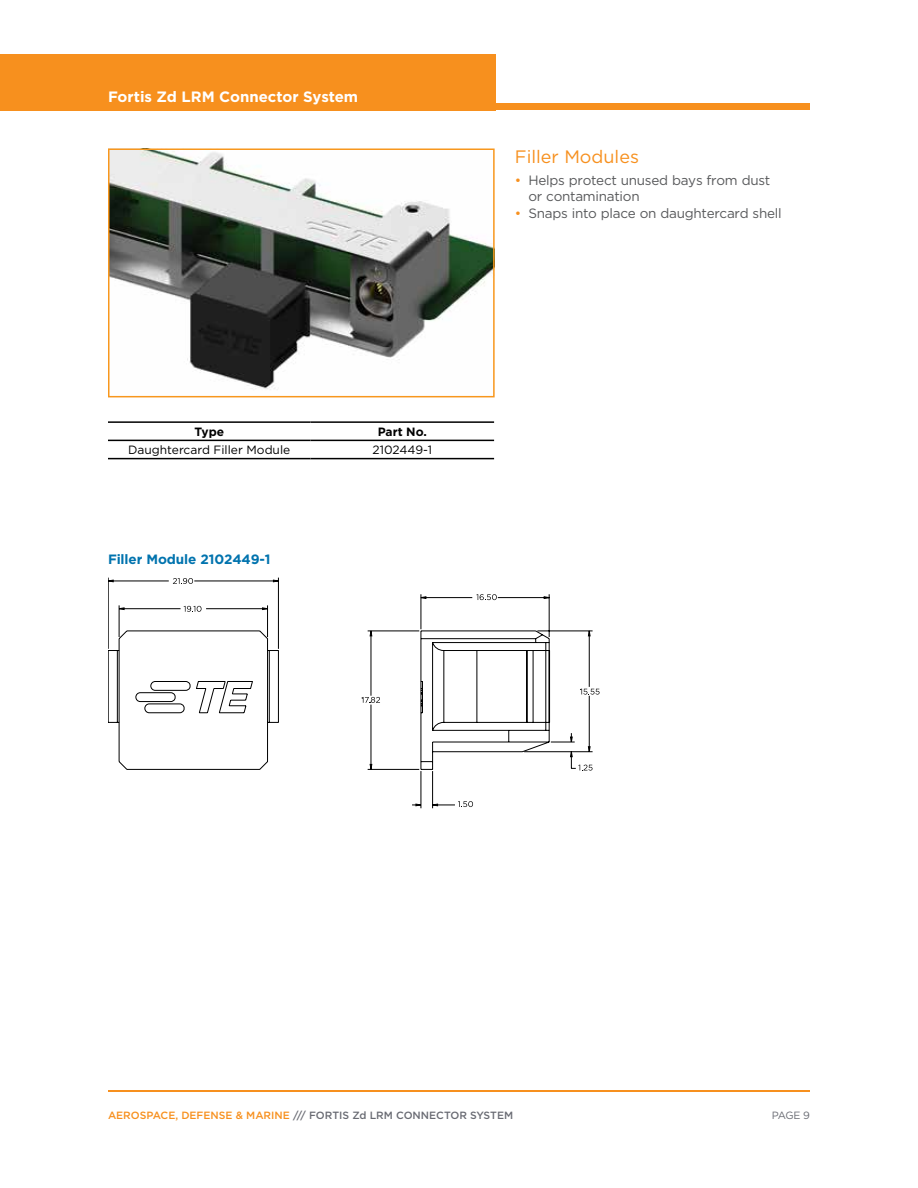
<style>
.page{position:relative;width:918px;height:1188px;background:#fff}
.page>*{position:absolute;margin:0;border:0;box-sizing:border-box;transform-origin:0 0}
.t1{font:18px "Gotham";color:#f7901e}
.t2{font:700 15px "Gotham";color:#fff}
.t3{font:13.5px/16.5px "Gotham";letter-spacing:-.02em;color:#58595b}
.t4{font:700 13.5px "Gotham";letter-spacing:-.01em;color:#0073ae}
.t5{font:12px "Gotham";color:#000}
.t6{font:700 12px "Gotham";color:#000}
.t7{font:500 10.5px "Gotham";color:#696b73}
.t8{font:10.5px "Gotham";color:#696b73}
.s1{color:#f7901e}
</style>
<div class="page">
<hr style="left:108px;top:1090px;width:702px;height:1px;background:#f7901e">
<div style="left:0;top:54px;width:495px;height:56px;background:#f7901e"></div>
<div style="left:0;top:104px;width:810px;height:6px;background:#f7901e"></div>
<img style="left:111px;top:151px;width:381px;height:238px">
<div style="left:108px;top:148px;width:387px;height:249px;border:2px solid #f8971d"></div>
<svg style="left:108px;top:578px;width:485px;height:230px"></svg>
<svg style="left:173px;top:578px;width:20px;height:6px"></svg>
<svg style="left:184px;top:606px;width:18px;height:6px"></svg>
<svg style="left:476px;top:594px;width:21px;height:6px"></svg>
<svg style="left:458px;top:801px;width:15px;height:6px"></svg>
<svg style="left:578px;top:765px;width:15px;height:6px"></svg>
<svg style="left:362px;top:689px;width:238px;height:14px"></svg>
<hr style="left:108px;top:458px;width:202px;height:1px;background:#000">
<hr style="left:310px;top:458px;width:184px;height:1px;background:#000">
<hr style="left:108px;top:421px;width:202px;height:2px;background:#000">
<hr style="left:310px;top:421px;width:184px;height:2px;background:#000">
<hr style="left:108px;top:440px;width:202px;height:1px;background:#000">
<hr style="left:310px;top:440px;width:184px;height:1px;background:#000">
<p class="t2" style="left:108px;top:87px;width:252px">Fortis Zd LRM Connector System</p>
<p class="t6" style="left:194px;top:424px;width:31px">Type</p>
<p class="t6" style="left:378px;top:424px;width:51px">Part No.</p>
<p class="t5" style="left:128px;top:442px;width:164px">Daughtercard Filler Module</p>
<p class="t5" style="left:373px;top:442px;width:61px">2102449-1</p>
<p class="t4" style="left:108px;top:551px;width:164px">Filler Module 2102449-1</p>
<h1 class="t1" style="left:515px;top:145px;width:126px">Filler Modules</h1>
<p class="t3" style="left:528px;top:171px;width:243px;text-indent:-14px"><span class="s1">•</span> Helps protect unused bays from dust or contamination</p>
<p class="t3" style="left:515px;top:204px;width:268px"><span class="s1">•</span> Snaps into place on daughtercard shell</p>
<p class="t7" style="left:108px;top:1108px;width:407px"><span class="s1">AEROSPACE, DEFENSE &amp; MARINE</span> /// FORTIS Zd LRM CONNECTOR SYSTEM</p>
<p class="t8" style="left:772px;top:1108px;width:40px">PAGE 9</p>
</div>
